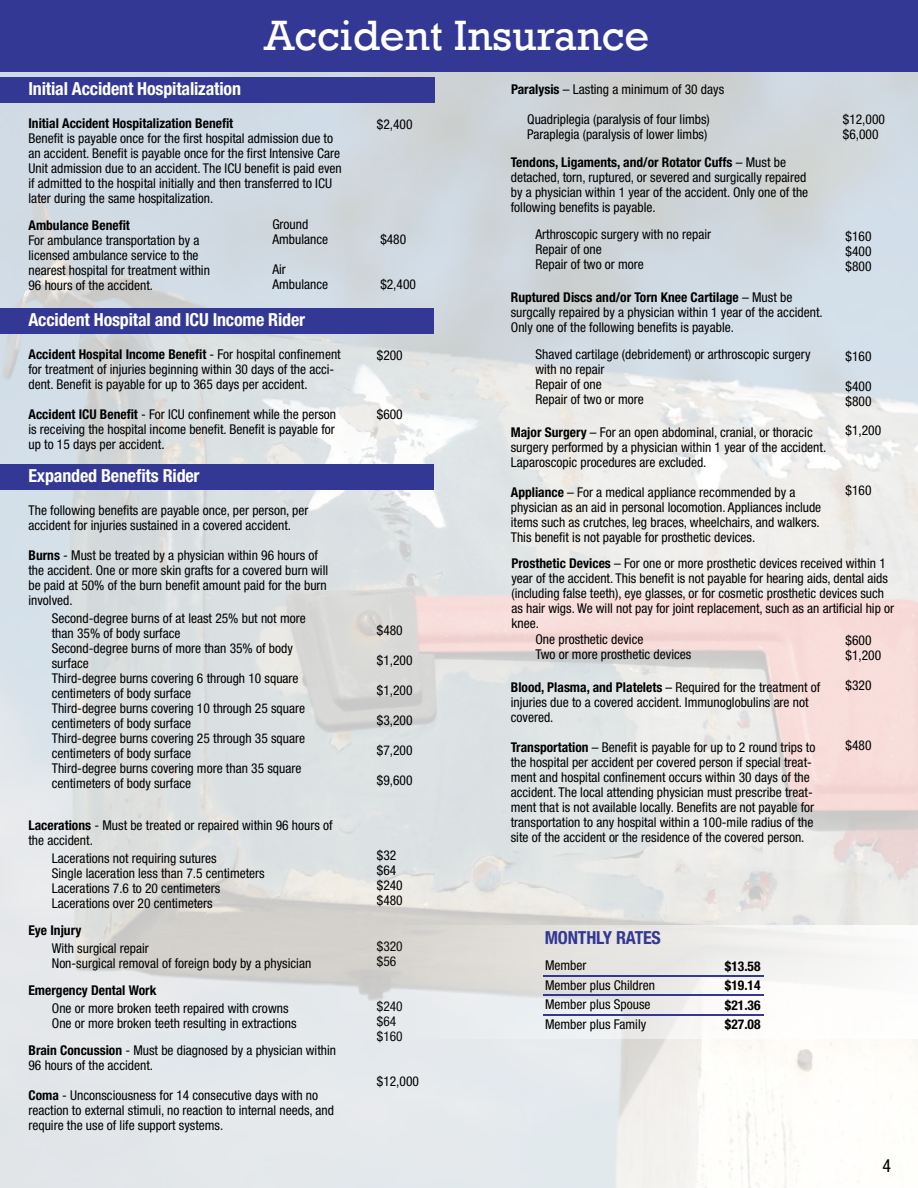
<style>
.page{position:relative;width:918px;height:1188px;background:#fff}
.page>*{position:absolute;margin:0;border:0;box-sizing:border-box;transform-origin:0 0}
.t1{font:43.5px "Rockwell";color:#fff}
.t2{font:700 condensed 18px "Helvetica Neue LT Std";letter-spacing:-.01em;color:#fff}
.t3{font:700 condensed 18px "Helvetica Neue LT Std";letter-spacing:-.01em;color:#333894}
.t4{font:condensed 18px "Helvetica Neue LT Std";color:#000}
.t5{font:condensed 13.5px/15px "Helvetica Neue LT Std";color:#000}
.t6{font:700 condensed 13.5px/19.5px "Helvetica Neue LT Std";color:#000;text-align:justify}
.s1{font-weight:700}
</style>
<div class="page">
<img style="left:0;top:72px;width:918px;height:1116px">
<div style="left:0;top:465px;width:434px;height:25px;background:#333894"></div>
<div style="left:0;top:308px;width:434px;height:25px;background:#333894"></div>
<div style="left:0;top:77px;width:434px;height:25px;background:#333894"></div>
<div style="left:0;top:0;width:918px;height:72px;background:#333894"></div>
<svg style="left:362px;top:925px;width:556px;height:113px"></svg>
<hr style="left:543px;top:994px;width:221px;height:1px;background:#333894">
<hr style="left:544px;top:975px;width:220px;height:1px;background:#333894">
<hr style="left:544px;top:1014px;width:220px;height:2px;background:#333894">
<h1 class="t1" style="left:264px;top:10px;width:387px">Accident Insurance</h1>
<h2 class="t2" style="left:28px;top:78px;width:214px">Initial Accident Hospitalization</h2>
<p class="t6" style="left:28px;top:114px;width:206px">Initial Accident Hospitalization Benefit</p>
<p class="t5" style="left:28px;top:131px;width:315px">Benefit is payable once for the first hospital admission due to an accident. Benefit is payable once for the first Intensive Care Unit admission due to an accident. The ICU benefit is paid even if admitted to the hospital initially and then transferred to ICU later during the same hospitalization.</p>
<p class="t6" style="left:28px;top:216px;width:103px">Ambulance Benefit</p>
<p class="t5" style="left:28px;top:233px;width:183px">For ambulance transportation by a licensed ambulance service to the nearest hospital for treatment within 96 hours of the accident.</p>
<p class="t5" style="left:272px;top:216px;width:57px">Ground<br>Ambulance</p>
<p class="t5" style="left:272px;top:261px;width:57px">Air<br>Ambulance</p>
<h2 class="t2" style="left:28px;top:309px;width:278px">Accident Hospital and ICU Income Rider</h2>
<p class="t5" style="left:28px;top:347px;width:314px"><span class="s1">Accident Hospital Income Benefit</span> - For hospital confinement for treatment of injuries beginning within 30 days of the acci&shy;dent. Benefit is payable for up to 365 days per accident.</p>
<p class="t5" style="left:28px;top:407px;width:309px;text-align:justify"><span class="s1">Accident ICU Benefit</span> - For ICU confinement while the person is receiving the hospital income benefit. Benefit is payable for up to 15 days per accident.</p>
<h2 class="t2" style="left:28px;top:465px;width:173px">Expanded Benefits Rider</h2>
<p class="t5" style="left:28px;top:503px;width:282px">The following benefits are payable once, per person, per accident for injuries sustained in a covered accident.</p>
<p class="t5" style="left:28px;top:548px;width:301px"><span class="s1">Burns</span> - Must be treated by a physician within 96 hours of the accident. One or more skin grafts for a covered burn will be paid at 50% of the burn benefit amount paid for the burn involved.</p>
<p class="t5" style="left:52px;top:611px;width:255px">Second-degree burns of at least 25% but not more than 35% of body surface<br>Second-degree burns of more than 35% of body surface<br>Third-degree burns covering 6 through 10 square centimeters of body surface<br>Third-degree burns covering 10 through 25 square centimeters of body surface<br>Third-degree burns covering 25 through 35 square centimeters of body surface<br>Third-degree burns covering more than 35 square centimeters of body surface</p>
<p class="t5" style="left:28px;top:818px;width:306px"><span class="s1">Lacerations</span> - Must be treated or repaired within 96 hours of the accident.</p>
<p class="t5" style="left:52px;top:851px;width:214px">Lacerations not requiring sutures<br>Single laceration less than 7.5 centimeters Lacerations 7.6 to 20 centimeters Lacerations over 20 centimeters</p>
<p class="t5" style="left:52px;top:941px;width:261px">With surgical repair<br>Non-surgical removal of foreign body by a physician</p>
<p class="t5" style="left:52px;top:1001px;width:246px">One or more broken teeth repaired with crowns<br>One or more broken teeth resulting in extractions</p>
<p class="t6" style="left:28px;top:921px;width:54px">Eye Injury</p>
<p class="t6" style="left:28px;top:981px;width:130px">Emergency Dental Work</p>
<p class="t5" style="left:28px;top:1043px;width:309px"><span class="s1">Brain Concussion</span> - Must be diagnosed by a physician within<br>96 hours of the accident.</p>
<p class="t5" style="left:28px;top:1088px;width:307px"><span class="s1">Coma</span> - Unconsciousness for 14 consecutive days with no reaction to external stimuli, no reaction to internal needs, and require the use of life support systems.</p>
<p class="t5" style="left:377px;top:117px;width:37px">$2,400</p>
<p class="t5" style="left:380px;top:231px;width:27px">$480</p>
<p class="t5" style="left:380px;top:276px;width:37px">$2,400</p>
<p class="t5" style="left:377px;top:348px;width:27px">$200</p>
<p class="t5" style="left:377px;top:406px;width:27px">$600</p>
<p class="t5" style="left:377px;top:622px;width:27px">$480</p>
<p class="t5" style="left:377px;top:652px;width:37px">$1,200</p>
<p class="t5" style="left:377px;top:682px;width:37px">$1,200</p>
<p class="t5" style="left:377px;top:712px;width:37px">$3,200</p>
<p class="t5" style="left:377px;top:742px;width:37px">$7,200</p>
<p class="t5" style="left:377px;top:772px;width:37px">$9,600</p>
<p class="t5" style="left:377px;top:847px;width:27px">$32 $64 $240 $480</p>
<p class="t5" style="left:377px;top:939px;width:27px">$320 $56</p>
<p class="t5" style="left:377px;top:999px;width:27px">$240 $64 $160</p>
<p class="t5" style="left:377px;top:1074px;width:44px">$12,000</p>
<p class="t5" style="left:511px;top:82px;width:215px"><span class="s1">Paralysis</span> – Lasting a minimum of 30 days</p>
<p class="t5" style="left:527px;top:112px;width:184px">Quadriplegia (paralysis of four limbs)<br>Paraplegia (paralysis of lower limbs)</p>
<p class="t5" style="left:843px;top:111px;width:44px">$12,000 $6,000</p>
<p class="t5" style="left:511px;top:154px;width:299px"><span class="s1">Tendons, Ligaments, and/or Rotator Cuffs</span> – Must be detached, torn, ruptured, or severed and surgically repaired by a physician within 1 year of the accident. Only one of the following benefits is payable.</p>
<p class="t5" style="left:535px;top:227px;width:177px">Arthroscopic surgery with no repair<br>Repair of one<br>Repair of two or more</p>
<p class="t5" style="left:511px;top:289px;width:313px"><span class="s1">Ruptured Discs and/or Torn Knee Cartilage</span> – Must be surgcally repaired by a physician within 1 year of the accident.<br>Only one of the following benefits is payable.</p>
<p class="t5" style="left:535px;top:347px;width:277px">Shaved cartilage (debridement) or arthroscopic surgery with no repair<br>Repair of one<br>Repair of two or more</p>
<p class="t5" style="left:511px;top:424px;width:317px"><span class="s1">Major Surgery</span> – For an open abdominal, cranial, or thoracic surgery performed by a physician within 1 year of the accident.<br>Laparoscopic procedures are excluded.</p>
<p class="t5" style="left:511px;top:484px;width:312px"><span class="s1">Appliance</span> – For a medical appliance recommended by a physician as an aid in personal locomotion. Appliances include items such as crutches, leg braces, wheelchairs, and walkers.<br>This benefit is not payable for prosthetic devices.</p>
<p class="t5" style="left:846px;top:228px;width:27px;text-align:justify">$160 $400 $800</p>
<p class="t5" style="left:846px;top:348px;width:27px">$160</p>
<p class="t5" style="left:846px;top:378px;width:27px">$400 $800</p>
<p class="t5" style="left:846px;top:423px;width:37px">$1,200</p>
<p class="t5" style="left:846px;top:483px;width:27px">$160</p>
<p class="t5" style="left:511px;top:556px;width:384px"><span class="s1">Prosthetic Devices</span> – For one or more prosthetic devices received within 1 year of the accident. This benefit is not payable for hearing aids, dental aids (including false teeth), eye glasses, or for cosmetic prosthetic devices such as hair wigs. We will not pay for joint replacement, such as an artificial hip or knee.</p>
<p class="t5" style="left:535px;top:632px;width:157px">One prosthetic device<br>Two or more prosthetic devices</p>
<p class="t5" style="left:511px;top:679px;width:311px"><span class="s1">Blood, Plasma, and Platelets</span> – Required for the treatment of injuries due to a covered accident. Immunoglobulins are not covered.</p>
<p class="t5" style="left:511px;top:739px;width:306px"><span class="s1">Transportation</span> – Benefit is payable for up to 2 round trips to the hospital per accident per covered person if special treat&shy;ment and hospital confinement occurs within 30 days of the accident. The local attending physician must prescribe treat&shy;ment that is not available locally. Benefits are not payable for transportation to any hospital within a 100-mile radius of the site of the accident or the residence of the covered person.</p>
<p class="t5" style="left:846px;top:633px;width:37px">$600 $1,200</p>
<p class="t5" style="left:846px;top:678px;width:27px">$320</p>
<p class="t5" style="left:846px;top:738px;width:27px">$480</p>
<h2 class="t3" style="left:545px;top:927px;width:118px">MONTHLY RATES</h2>
<p class="t5" style="left:545px;top:956px;width:111px;line-height:19.5px">Member<br>Member plus Children<br>Member plus Spouse<br>Member plus Family</p>
<p class="t6" style="left:725px;top:956px;width:37px">$13.58 $19.14 $21.36 $27.08</p>
<h2 class="t4" style="left:882px;top:1155px;width:10px">4</h2>
</div>
